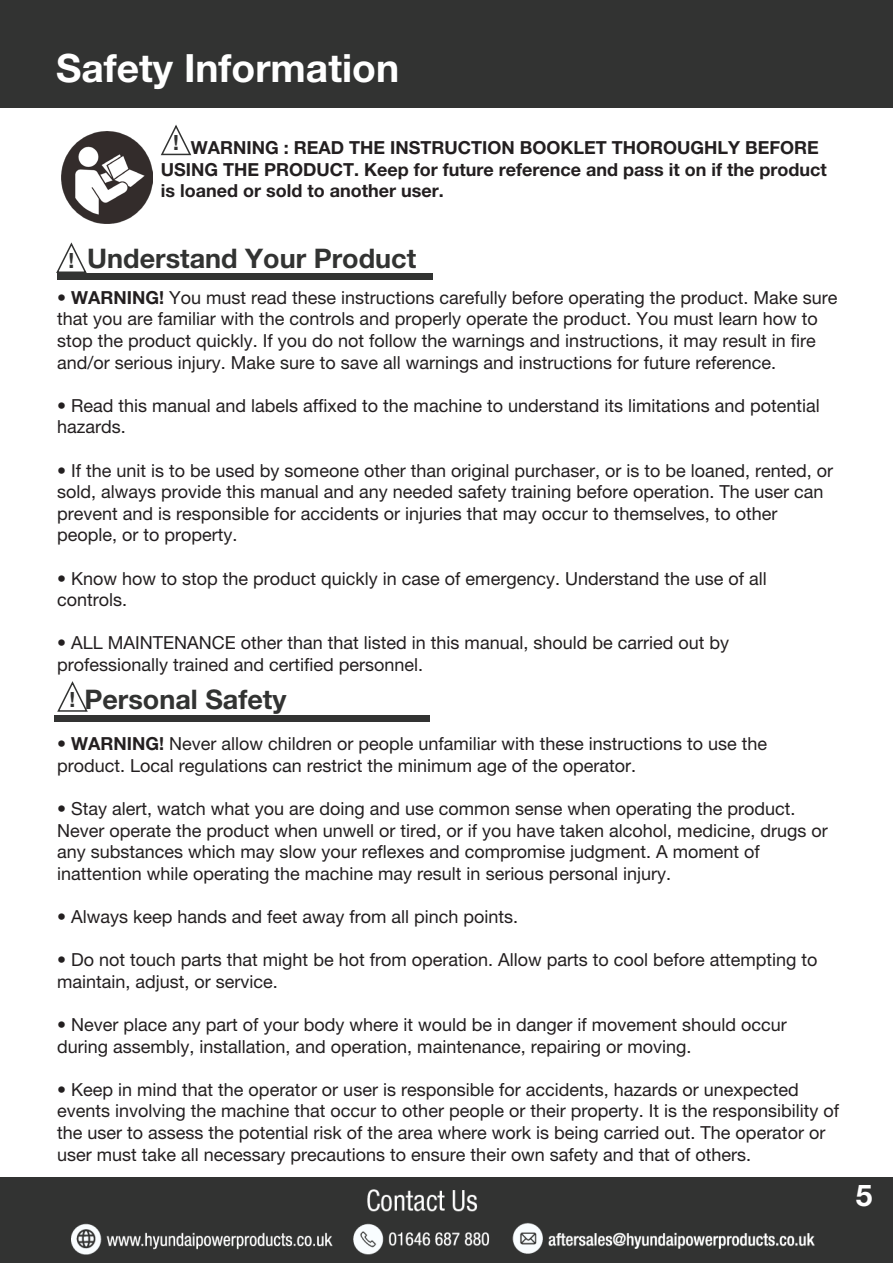
<style>
.page{position:relative;width:893px;height:1263px;background:#fff}
.page>*{position:absolute;margin:0;border:0;box-sizing:border-box;transform-origin:0 0}
.t1{font:700 39px "Helvetica Neue LT Pro";color:#fff}
.t2{font:700 30px "Helvetica Neue LT Pro";color:#fff}
.t3{font:700 27px "Helvetica Neue LT Pro";color:#323332}
.t4{font:700 21px "Helvetica Neue LT Pro";color:#323332}
.t5{font:18px/21.6px "Helvetica Neue LT Pro";color:#231f20}
.t6{font:700 18px/21.6px "Helvetica Neue LT Pro";color:#231f20}
.s1{font-weight:700}
</style>
<div class="page">
<div style="left:0;top:0;width:893px;height:107px;background:#323332"></div>
<div style="left:0;top:1178px;width:893px;height:85px;background:#323332"></div>
<img style="left:72px;top:1189px;width:743px;height:65px">
<img style="left:61px;top:132px;width:91px;height:91px">
<svg style="left:161px;top:124px;width:31px;height:32px"></svg>
<div style="left:57px;top:274px;width:376px;height:6px;background:#323332"></div>
<svg style="left:56px;top:242px;width:32px;height:32px"></svg>
<div style="left:54px;top:715px;width:376px;height:6px;background:#323332"></div>
<svg style="left:57px;top:681px;width:31px;height:31px"></svg>
<p class="t1" style="left:56px;top:44px;width:344px">Safety Information</p>
<p class="t4" style="left:173px;top:130px;width:7px">!</p>
<p class="t6" style="left:161px;top:136px;width:668px;text-indent:30px">WARNING : READ THE INSTRUCTION BOOKLET THOROUGHLY BEFORE<br>USING THE PRODUCT. Keep for future reference and pass it on if the product is loaned or sold to another user.</p>
<p class="t4" style="left:68px;top:248px;width:7px">!</p>
<p class="t3" style="left:87px;top:241px;width:331px">Understand Your Product</p>
<p class="t5" style="left:57px;top:286px;width:782px"><span class="s1">• WARNING!</span> You must read these instructions carefully before operating the product. Make sure that you are familiar with the controls and properly operate the product. You must learn how to stop the product quickly. If you do not follow the warnings and instructions, it may result in fire and/or serious injury. Make sure to save all warnings and instructions for future reference.</p>
<p class="t5" style="left:57px;top:394px;width:764px"><span class="s1">•</span> Read this manual and labels affixed to the machine to understand its limitations and potential hazards.</p>
<p class="t5" style="left:57px;top:459px;width:777px"><span class="s1">•</span> If the unit is to be used by someone other than original purchaser, or is to be loaned, rented, or sold, always provide this manual and any needed safety training before operation. The user can prevent and is responsible for accidents or injuries that may occur to themselves, to other</p>
<p class="t5" style="left:57px;top:524px;width:182px">people, or to property.</p>
<p class="t5" style="left:57px;top:567px;width:711px"><span class="s1">•</span> Know how to stop the product quickly in case of emergency. Understand the use of all</p>
<p class="t5" style="left:57px;top:589px;width:72px">controls.</p>
<p class="t5" style="left:57px;top:632px;width:673px"><span class="s1">•</span> ALL MAINTENANCE other than that listed in this manual, should be carried out by</p>
<p class="t5" style="left:57px;top:653px;width:368px">professionally trained and certified personnel.</p>
<p class="t3" style="left:84px;top:682px;width:204px">Personal Safety</p>
<p class="t5" style="left:57px;top:733px;width:712px"><span class="s1">• WARNING!</span> Never allow children or people unfamiliar with these instructions to use the</p>
<p class="t5" style="left:57px;top:754px;width:580px">product. Local regulations can restrict the minimum age of the operator.</p>
<p class="t5" style="left:57px;top:797px;width:740px"><span class="s1">•</span> Stay alert, watch what you are doing and use common sense when operating the product.</p>
<p class="t5" style="left:57px;top:819px;width:772px">Never operate the product when unwell or tired, or if you have taken alcohol, medicine, drugs or any substances which may slow your reflexes and compromise judgment. A moment of</p>
<p class="t5" style="left:57px;top:862px;width:615px">inattention while operating the machine may result in serious personal injury.</p>
<p class="t5" style="left:57px;top:905px;width:463px"><span class="s1">•</span> Always keep hands and feet away from all pinch points.</p>
<p class="t5" style="left:57px;top:949px;width:762px"><span class="s1">•</span> Do not touch parts that might be hot from operation. Allow parts to cool before attempting to maintain, adjust, or service.</p>
<p class="t5" style="left:57px;top:1013px;width:731px"><span class="s1">•</span> Never place any part of your body where it would be in danger if movement should occur</p>
<p class="t5" style="left:57px;top:1035px;width:636px">during assembly, installation, and operation, maintenance, repairing or moving.</p>
<p class="t5" style="left:57px;top:1078px;width:783px"><span class="s1">•</span> Keep in mind that the operator or user is responsible for accidents, hazards or unexpected events involving the machine that occur to other people or their property. It is the responsibility of the user to assess the potential risk of the area where work is being carried out. The operator or user must take all necessary precautions to ensure their own safety and that of others.</p>
<p class="t4" style="left:69px;top:686px;width:7px">!</p>
<p class="t2" style="left:856px;top:1176px;width:18px">5</p>
</div>
